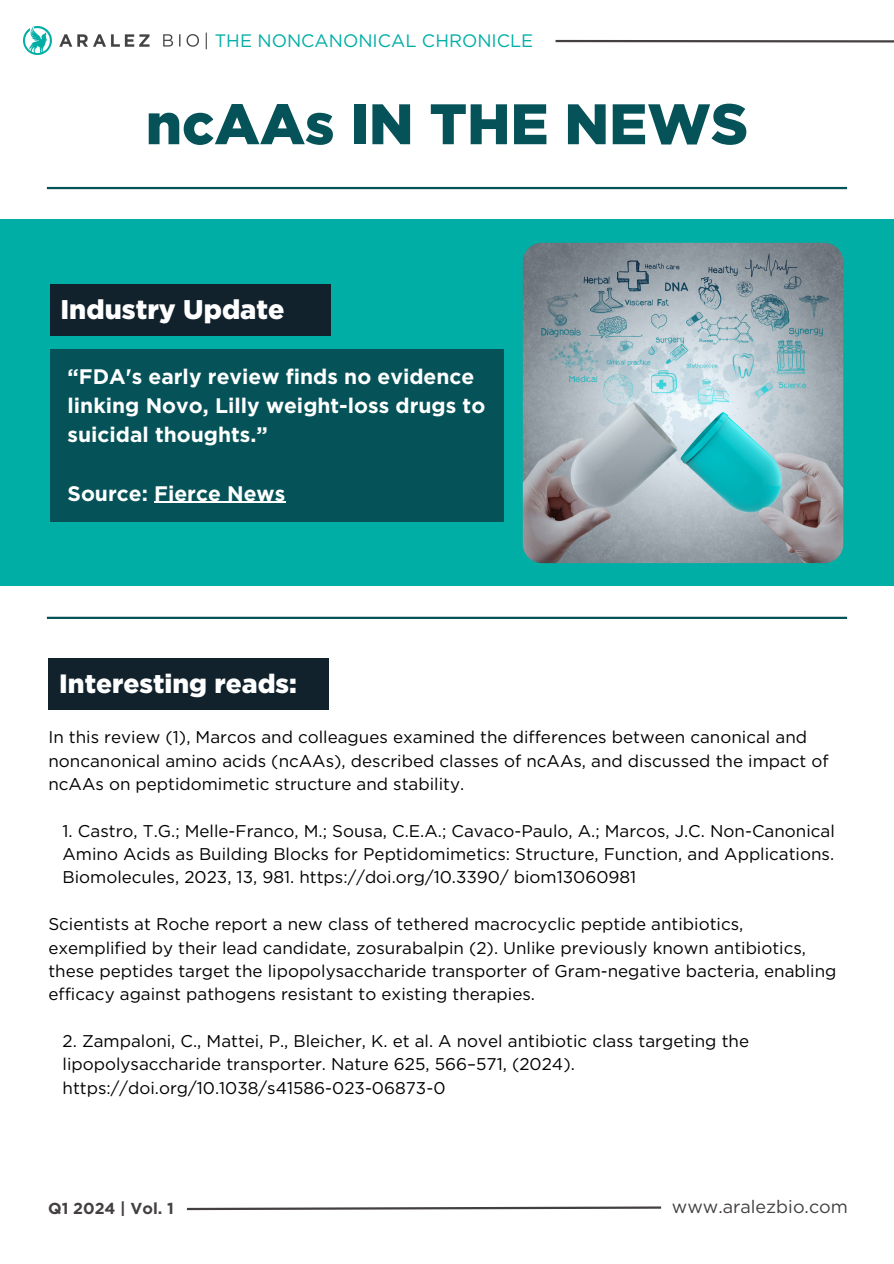
<style>
.page{position:relative;width:894px;height:1264px;background:#fff}
.page>*{position:absolute;margin:0;border:0;box-sizing:border-box;transform-origin:0 0}
.t1{font:900 57px "Gotham";color:#055358}
.t2{font:900 27px "Gotham";color:#fff}
.t3{font:900 26.4px "Gotham";color:#fff}
.t4{font:700 21px/29.2px "Gotham";color:#fff}
.t5{font:18px "Gotham";color:#00aea6}
.t6{font:18px "Gotham";color:#444041}
.t7{font:16.95px/23.4px "Gotham";color:#000}
.t8{font:700 15.9px "Gotham";color:#444041}
.s1{color:#444041}
</style>
<div class="page">
<div style="left:48px;top:658px;width:281px;height:52px;background:#11222c"></div>
<img style="left:24px;top:27px;width:174px;height:28px">
<div style="left:0;top:219px;width:893px;height:367px;background:#00aea6"></div>
<img style="left:522px;top:243px;width:321px;height:320px;border-radius:19px">
<div style="left:50px;top:349px;width:453px;height:172px;background:#055358"></div>
<div style="left:50px;top:284px;width:280px;height:52px;background:#11222c"></div>
<hr style="left:154px;top:502px;width:131px;height:1px;background:#fff">
<svg style="left:555px;top:39px;width:338px;height:4px"></svg>
<svg style="left:186px;top:1206px;width:476px;height:5px"></svg>
<hr style="left:47px;top:616px;width:799px;height:3px;background:#055358">
<hr style="left:47px;top:187px;width:799px;height:2px;background:#055358">
<p class="t5" style="left:204px;top:29px;width:331px"><span class="s1">|</span> THE NONCANONICAL CHRONICLE</p>
<h4 class="t1" style="left:146px;top:89px;width:603px">ncAAs IN THE NEWS</h4>
<h5 class="t2" style="left:60px;top:293px;width:225px">Industry Update</h5>
<h5 class="t4" style="left:68px;top:361px;width:419px">“FDA's early review finds no evidence linking Novo, Lilly weight-loss drugs to suicidal thoughts.”</h5>
<h5 class="t4" style="left:68px;top:478px;width:219px">Source: Fierce News</h5>
<h1 class="t3" style="left:59px;top:668px;width:239px">Interesting reads:</h1>
<h2 class="t7" style="left:48px;top:725px;width:781px">In this review (1), Marcos and colleagues examined the differences between canonical and noncanonical amino acids (ncAAs), described classes of ncAAs, and discussed the impact of ncAAs on peptidomimetic structure and stability.</h2>
<h3 class="t7" style="left:63px;top:818px;width:773px;text-align:justify">1. Castro, T.G.; Melle-Franco, M.; Sousa, C.E.A.; Cavaco-Paulo, A.; Marcos, J.C. Non-Canonical Amino Acids as Building Blocks for Peptidomimetics: Structure, Function, and Applications.<br>Biomolecules, 2023, 13, 981. https://doi.org/10.3390/ biom13060981</h3>
<h3 class="t7" style="left:48px;top:912px;width:789px">Scientists at Roche report a new class of tethered macrocyclic peptide antibiotics, exemplified by their lead candidate, zosurabalpin (2). Unlike previously known antibiotics, these peptides target the lipopolysaccharide transporter of Gram-negative bacteria, enabling efficacy against pathogens resistant to existing therapies.</h3>
<p class="t7" style="left:63px;top:1029px;width:687px">2. Zampaloni, C., Mattei, P., Bleicher, K. et al. A novel antibiotic class targeting the lipopolysaccharide transporter. Nature 625, 566–571, (2024). https://doi.org/10.1038/s41586-023-06873-0</p>
<h2 class="t8" style="left:48px;top:1198px;width:127px">Q1 2024 | Vol. 1</h2>
<h5 class="t6" style="left:671px;top:1195px;width:177px">www.aralezbio.com</h5>
</div>
